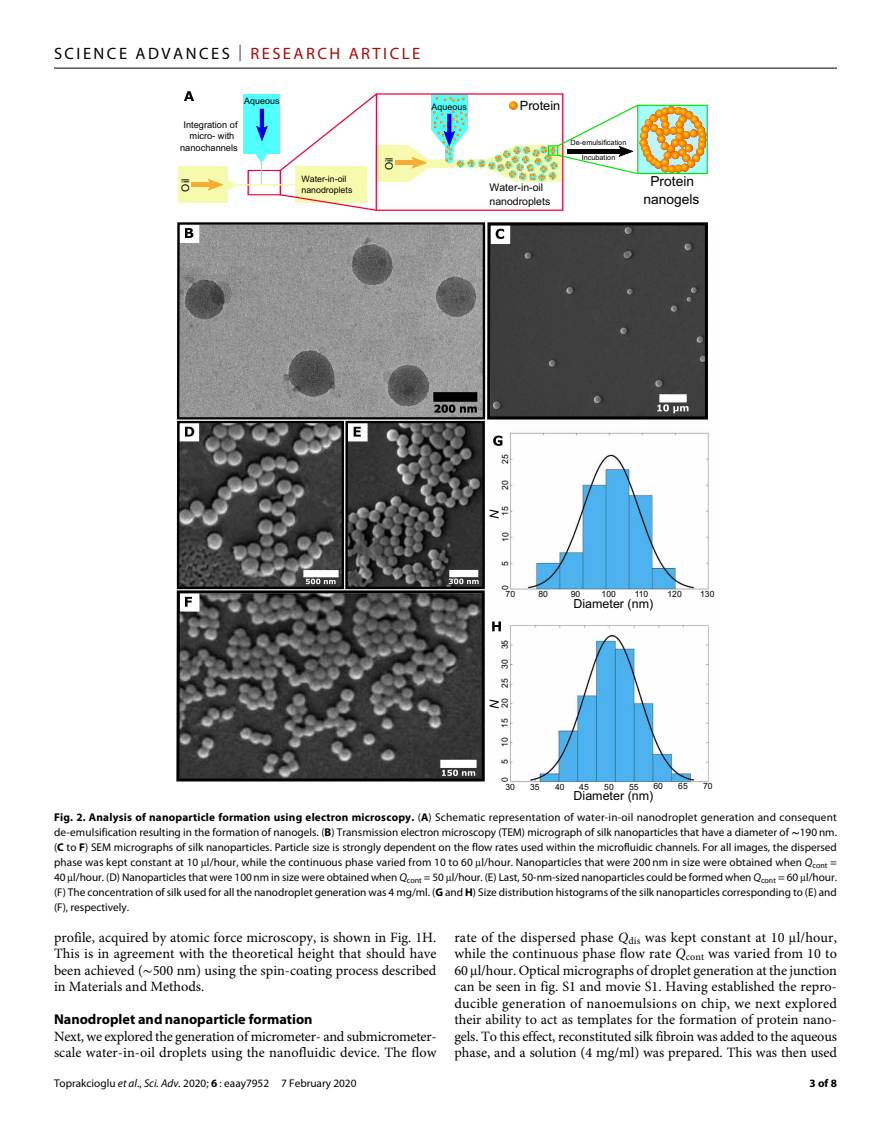
<style>
.page{position:relative;width:891px;height:1134px;background:#fff}
.page>*{position:absolute;margin:0;border:0;box-sizing:border-box;transform-origin:0 0}
.t1{font:16.5px "Myriad Pro";letter-spacing:.15em;color:#000}
.t2{font:14.25px/16.5px "Minion Pro";color:#000;text-align:justify}
.t3{font:700 14.25px "Myriad Pro";color:#000}
.t4{font:13.8px/17.4px "Arial";color:#000;text-align:center}
.t5{font:12.75px "Arial";color:#000}
.t6{font:12.45px "Arial";color:#000}
.t7{font:italic 12.45px "Arial";color:#000}
.t8{font:11.25px/15px "Myriad Pro";color:#000;text-align:justify}
.t9{font:700 11.25px "Myriad Pro";color:#000}
.t10{font:10.5px/13.2px "Arial";color:#000}
.t11{font:9.3px "Arial";color:#000}
.t12{font:9px "Arial";color:#000}
.t13{font:8.85px/11.1px "Arial";color:#000}
.t14{font:8.55px "Arial";color:#000}
.t15{font:7.35px "Arial";color:#000}
.s1{font-weight:300}
.s2{color:#b10508}
.s3{font-weight:700}
.s4{font-family:"STIX General";font-weight:700}
.s5{font-style:italic}
.s6{font-family:"STIX General"}
</style>
<div class="page">
<hr style="left:54px;top:68px;width:783px;height:1px;background:#000">
<img style="left:178px;top:223px;width:531px;height:560px">
<svg style="left:176px;top:590px;width:309px;height:191px"></svg>
<svg style="left:177px;top:222px;width:308px;height:197px;fill:#959595"></svg>
<svg style="left:433px;top:392px;width:44px;height:21px"></svg>
<svg style="left:487px;top:222px;width:221px;height:198px;fill:#3f3f3f"></svg>
<svg style="left:493px;top:436px;width:9px;height:10px"></svg>
<svg style="left:180px;top:225px;width:19px;height:18px"></svg>
<svg style="left:491px;top:225px;width:19px;height:19px"></svg>
<svg style="left:492px;top:622px;width:9px;height:9px"></svg>
<svg style="left:178px;top:91px;width:530px;height:120px"></svg>
<svg style="left:177px;top:421px;width:308px;height:191px"></svg>
<svg style="left:440px;top:760px;width:37px;height:16px"></svg>
<svg style="left:657px;top:394px;width:32px;height:19px"></svg>
<h1 class="t1" style="left:54px;top:40px;width:368px">SCIENCE ADVANCES <span class="s1">|</span> <span class="s2">RESEARCH ARTICLE</span></h1>
<p class="t12" style="left:244px;top:95px;width:37px">Aqueous</p>
<p class="t11" style="left:183px;top:118px;width:56px">Integration of</p>
<p class="t11" style="left:190px;top:130px;width:46px">micro- with</p>
<p class="t11" style="left:180px;top:142px;width:59px">nanochannels</p>
<p class="t10" style="left:179px;top:192px;width:14px;rotate:-90deg">Oil</p>
<p class="t13" style="left:302px;top:173px;width:52px">Water-in-oil nanodroplets</p>
<p class="t10" style="left:383px;top:170px;width:14px;rotate:-90deg">Oil</p>
<p class="t12" style="left:432px;top:101px;width:37px">Aqueous</p>
<p class="t5" style="left:520px;top:97px;width:42px">Protein</p>
<p class="t10" style="left:490px;top:181px;width:62px">Water-in-oil nanodroplets</p>
<p class="t15" style="left:571px;top:138px;width:57px">De-emulsification</p>
<p class="t15" style="left:582px;top:152px;width:35px">Incubation</p>
<p class="t4" style="left:643px;top:173px;width:58px">Protein nanogels</p>
<p class="t14" style="left:500px;top:464px;width:11px;rotate:-90deg">25</p>
<p class="t14" style="left:500px;top:490px;width:11px;rotate:-90deg">20</p>
<p class="t14" style="left:500px;top:516px;width:11px;rotate:-90deg">15</p>
<p class="t7" style="left:488px;top:519px;width:11px;rotate:-90deg">N</p>
<p class="t14" style="left:500px;top:542px;width:11px;rotate:-90deg">10</p>
<p class="t14" style="left:500px;top:566px;width:6px;rotate:-90deg">5</p>
<p class="t14" style="left:500px;top:590px;width:6px;rotate:-90deg">0</p>
<p class="t14" style="left:506px;top:589px;width:11px">70</p>
<p class="t14" style="left:538px;top:589px;width:11px">80</p>
<p class="t14" style="left:571px;top:589px;width:11px">90</p>
<p class="t14" style="left:602px;top:589px;width:16px">100</p>
<p class="t14" style="left:635px;top:589px;width:15px">110</p>
<p class="t14" style="left:668px;top:589px;width:16px">120</p>
<p class="t14" style="left:700px;top:589px;width:16px">130</p>
<p class="t6" style="left:574px;top:595px;width:81px">Diameter (nm)</p>
<p class="t14" style="left:499px;top:649px;width:11px;rotate:-90deg">35</p>
<p class="t14" style="left:499px;top:669px;width:11px;rotate:-90deg">30</p>
<p class="t14" style="left:499px;top:747px;width:70px;rotate:-90deg">10 15 20 25</p>
<p class="t7" style="left:487px;top:709px;width:11px;rotate:-90deg">N</p>
<p class="t14" style="left:499px;top:764px;width:6px;rotate:-90deg">5</p>
<p class="t14" style="left:499px;top:782px;width:6px;rotate:-90deg">0</p>
<p class="t14" style="left:505px;top:781px;width:11px">30</p>
<p class="t14" style="left:530px;top:781px;width:11px">35</p>
<p class="t14" style="left:555px;top:781px;width:11px">40</p>
<p class="t14" style="left:579px;top:781px;width:11px">45</p>
<p class="t14" style="left:604px;top:781px;width:11px">50</p>
<p class="t14" style="left:629px;top:781px;width:11px">55</p>
<p class="t14" style="left:653px;top:781px;width:11px">60</p>
<p class="t14" style="left:678px;top:781px;width:11px">65</p>
<p class="t14" style="left:703px;top:781px;width:11px">70</p>
<p class="t6" style="left:574px;top:788px;width:81px">Diameter (nm)</p>
<p class="t8" style="left:54px;top:810px;width:785px"><span class="s3">Fig. 2. Analysis of nanoparticle formation using electron microscopy.</span> (<span class="s3">A</span>) Schematic representation of water-in-oil nanodroplet generation and consequent de-emulsification resulting in the formation of nanogels. (<span class="s3">B</span>) Transmission electron microscopy (TEM) micrograph of silk nanoparticles that have a diameter of <span class="s4">∼</span>190 nm. (<span class="s3">C</span> to <span class="s3">F</span>) SEM micrographs of silk nanoparticles. Particle size is strongly dependent on the flow rates used within the microfluidic channels. For all images, the dispersed phase was kept constant at 10 l/hour, while the continuous phase varied from 10 to 60 l/hour. Nanoparticles that were 200 nm in size were obtained when <span class="s5">Q</span><sub>cont</sub> = 40 l/hour. (D) Nanoparticles that were 100 nm in size were obtained when <span class="s5">Q</span><sub>cont</sub> = 50 l/hour. (E) Last, 50-nm-sized nanoparticles could be formed when <span class="s5">Q</span><sub>cont</sub> = 60 l/hour. (F) The concentration of silk used for all the nanodroplet generation was 4 mg/ml. (<span class="s3">G</span> and <span class="s3">H</span>) Size distribution histograms of the silk nanoparticles corresponding to (E) and (F), respectively.</p>
<p class="t2" style="left:54px;top:930px;width:384px">profile, acquired by atomic force microscopy, is shown in Fig. 1H.<br>This is in agreement with the theoretical height that should have been achieved (<span class="s6">∼</span>500 nm) using the spin-coating process described in Materials and Methods.</p>
<p class="t3" style="left:54px;top:1008px;width:260px">Nanodroplet and nanoparticle formation</p>
<p class="t2" style="left:54px;top:1029px;width:384px">Next, we explored the generation of micrometer- and submicrometer-- scale water-in-oil droplets using the nanofluidic device. The flow</p>
<p class="t8" style="left:54px;top:1076px;width:304px">Toprakcioglu <span class="s5">et al</span>., <span class="s5">Sci. Adv.</span> 2020; <span class="s3">6</span> : eaay7952 7 February 2020</p>
<p class="t2" style="left:454px;top:930px;width:384px">rate of the dispersed phase <span class="s5">Q</span><sub>dis</sub> was kept constant at 10 l/hour, while the continuous phase flow rate <span class="s5">Q</span><sub>cont</sub> was varied from 10 to 60 l/hour. Optical micrographs of droplet generation at the junction can be seen in fig. S1 and movie S1. Having established the repro&shy;ducible generation of nanoemulsions on chip, we next explored their ability to act as templates for the formation of protein nano&shy;gels. To this effect, reconstituted silk fibroin was added to the aqueous phase, and a solution (4 mg/ml) was prepared. This was then used</p>
<p class="t9" style="left:810px;top:1074px;width:29px">3 of 8</p>
</div>
